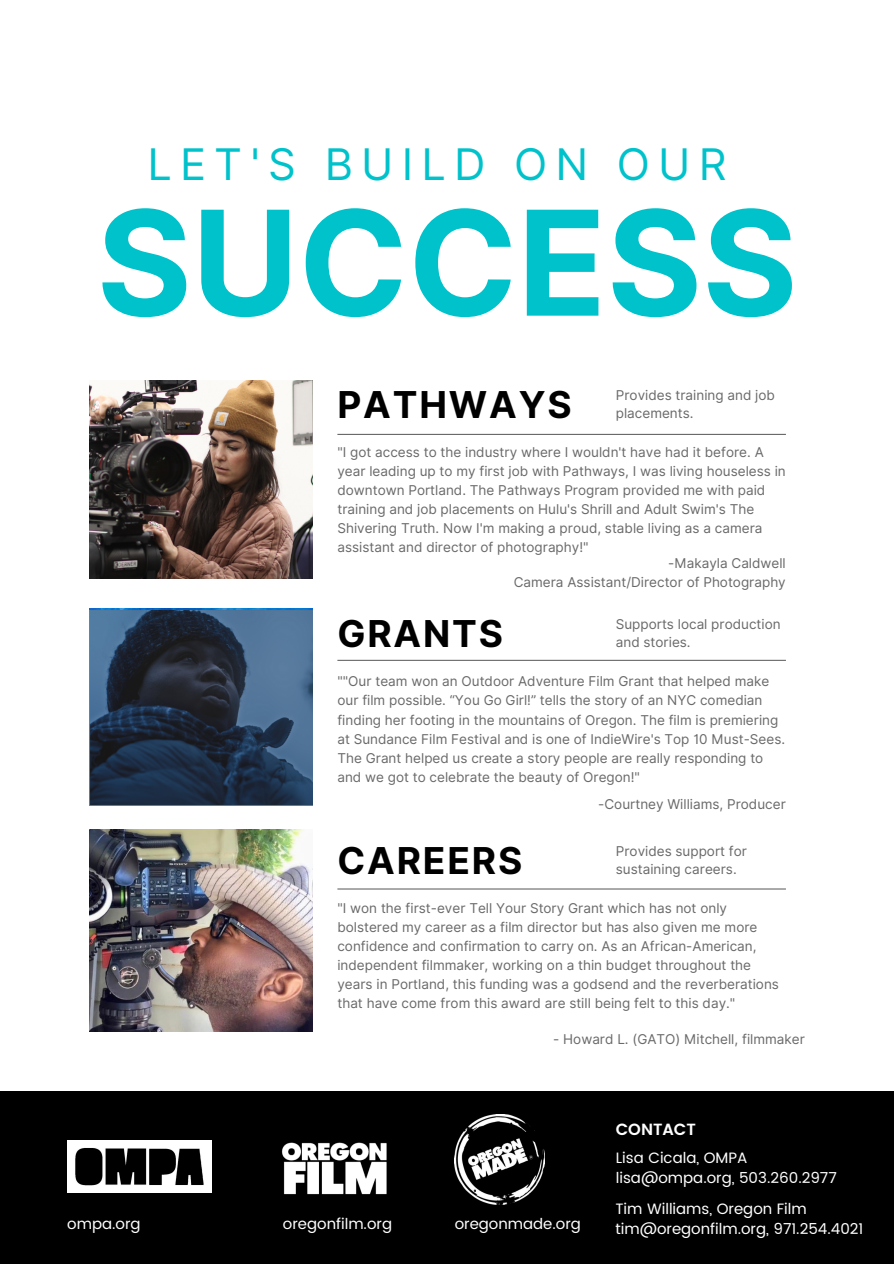
<style>
.page{position:relative;width:894px;height:1264px;background:#fff}
.page>*{position:absolute;margin:0;border:0;box-sizing:border-box;transform-origin:0 0}
.t1{font:700 145.65px "Inter";color:#00c2cb}
.t2{font:43.5px "Inter";letter-spacing:.19em;color:#00c2cb}
.t3{font:700 37.05px "Inter";letter-spacing:.05em;color:#000}
.t4{font:600 16.2px "Poppins";color:#fff}
.t5{font:15px "Poppins";color:#fff}
.t6{font:13.5px/19.2px "Inter";color:#696969}
</style>
<div class="page">
<hr style="left:337px;top:434px;width:448px;height:1px;background:#696969">
<hr style="left:337px;top:659px;width:448px;height:2px;background:#696969">
<hr style="left:337px;top:888px;width:448px;height:1px;background:#696969">
<img style="left:89px;top:380px;width:223px;height:198px">
<img style="left:89px;top:610px;width:223px;height:195px">
<div style="left:0;top:1091px;width:893px;height:172px;background:#000"></div>
<img style="left:67px;top:1140px;width:144px;height:52px">
<img style="left:281px;top:1142px;width:106px;height:53px">
<img style="left:454px;top:1114px;width:90px;height:90px">
<img style="left:89px;top:830px;width:223px;height:201px">
<p class="t2" style="left:147px;top:138px;width:580px">LET'S BUILD ON OUR</p>
<p class="t1" style="left:97px;top:176px;width:702px">SUCCESS</p>
<p class="t3" style="left:337px;top:382px;width:236px">PATHWAYS</p>
<p class="t6" style="left:615px;top:386px;width:160px;line-height:18px">Provides training and job placements.</p>
<p class="t6" style="left:337px;top:442px;width:450px">"I got access to the industry where I wouldn't have had it before. A year leading up to my first job with Pathways, I was living houseless in downtown Portland. The Pathways Program provided me with paid training and job placements on Hulu's Shrill and Adult Swim's The Shivering Truth. Now I'm making a proud, stable living as a camera assistant and director of photography!"</p>
<p class="t3" style="left:337px;top:611px;width:167px">GRANTS</p>
<p class="t6" style="left:668px;top:553px;width:119px">-Makayla Caldwell</p>
<p class="t6" style="left:513px;top:572px;width:273px">Camera Assistant/Director of Photography</p>
<p class="t6" style="left:615px;top:615px;width:166px;line-height:18px">Supports local production and stories.</p>
<p class="t6" style="left:337px;top:671px;width:449px">""Our team won an Outdoor Adventure Film Grant that helped make our film possible. “You Go Girl!” tells the story of an NYC comedian finding her footing in the mountains of Oregon. The film is premiering at Sundance Film Festival and is one of IndieWire's Top 10 Must-Sees.<br>The Grant helped us create a story people are really responding to and we got to celebrate the beauty of Oregon!"</p>
<p class="t3" style="left:337px;top:838px;width:186px">CAREERS</p>
<p class="t6" style="left:598px;top:794px;width:189px">-Courtney Williams, Producer</p>
<p class="t6" style="left:615px;top:841px;width:133px;line-height:18px">Provides support for sustaining careers.</p>
<p class="t6" style="left:337px;top:898px;width:443px">"I won the first-ever Tell Your Story Grant which has not only bolstered my career as a film director but has also given me more confidence and confirmation to carry on. As an African-American, independent filmmaker, working on a thin budget throughout the years in Portland, this funding was a godsend and the reverberations that have come from this award are still being felt to this day."</p>
<p class="t6" style="left:553px;top:1029px;width:253px">- Howard L. (GATO) Mitchell, filmmaker</p>
<p class="t5" style="left:67px;top:1214px;width:75px">ompa.org</p>
<p class="t5" style="left:283px;top:1214px;width:111px">oregonfilm.org</p>
<p class="t5" style="left:454px;top:1214px;width:128px">oregonmade.org</p>
<p class="t4" style="left:615px;top:1119px;width:81px">CONTACT</p>
<p class="t5" style="left:615px;top:1149px;width:133px">Lisa Cicala, OMPA</p>
<p class="t5" style="left:615px;top:1169px;width:222px">lisa@ompa.org, 503.260.2977</p>
<p class="t5" style="left:615px;top:1199px;width:193px">Tim Williams, Oregon Film</p>
<p class="t5" style="left:615px;top:1219px;width:249px">tim@oregonfilm.org, 971.254.4021</p>
</div>
